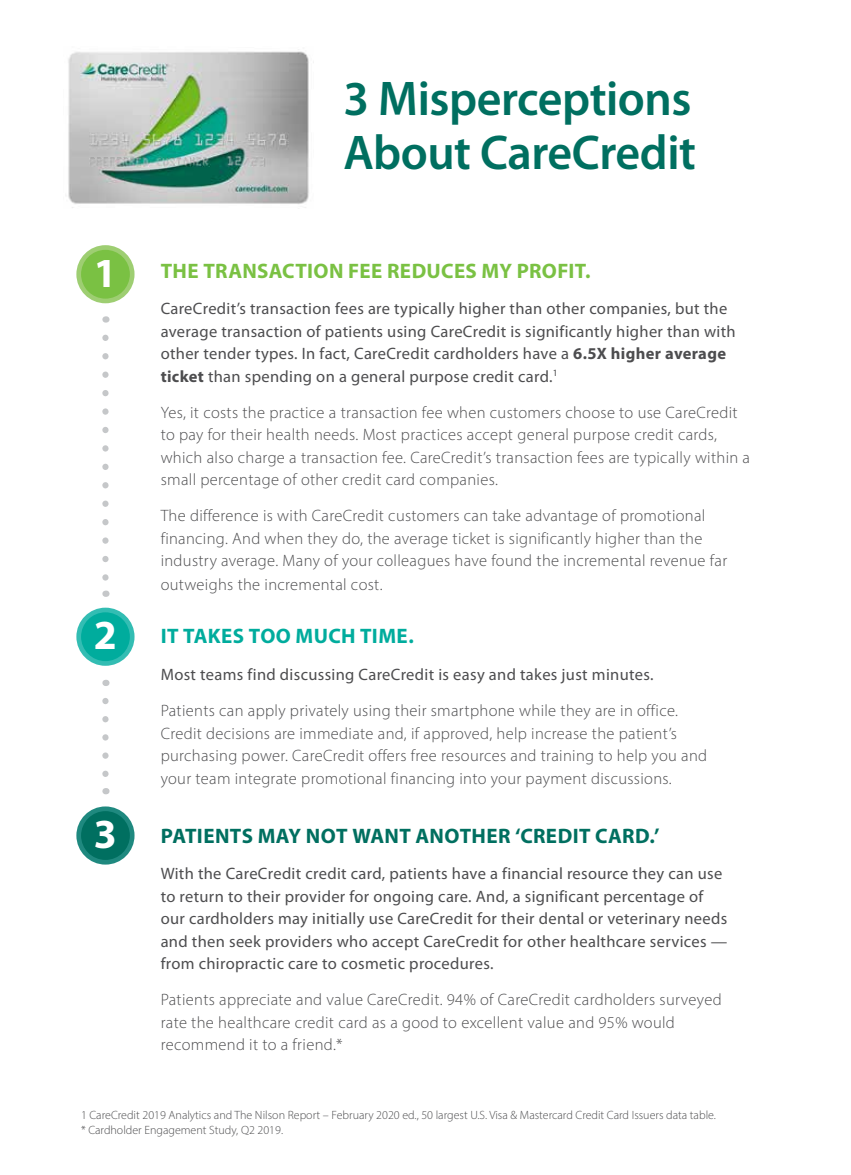
<style>
.page{position:relative;width:851px;height:1175px;background:#fff}
.page>*{position:absolute;margin:0;border:0;box-sizing:border-box;transform-origin:0 0}
.t1{font:600 48.9px/54px "Myriad Pro";letter-spacing:-.01em;color:#006f60}
.t2{font:700 41.4px "Myriad Pro";color:#fff}
.t3{font:700 21px "Myriad Pro";letter-spacing:.015em;color:#006f60}
.t4{font:700 21px "Myriad Pro";letter-spacing:.015em;color:#7ac143}
.t5{font:700 21px "Myriad Pro";letter-spacing:.015em;color:#00ac9d}
.t6{font:300 16.5px/22.5px "Myriad Pro";letter-spacing:.02em;color:#4d4d4f}
.t7{font:16.5px/22.5px "Myriad Pro";letter-spacing:.02em;color:#4d4d4f}
.t8{font:300 12px/15px "Myriad Pro";color:#4d4d4f}
.s1{font-weight:700}
</style>
<div class="page">
<svg style="left:102px;top:338px;width:7px;height:243px"></svg>
<svg style="left:102px;top:701px;width:7px;height:76px"></svg>
<div style="left:79px;top:247px;width:53px;height:54px;background:#7ac143;border-radius:50%"></div>
<div style="left:76px;top:245px;width:58px;height:58px;border:5px solid #9ece72;border-radius:50%"></div>
<div style="left:79px;top:610px;width:53px;height:53px;background:#00ac9d;border-radius:50%"></div>
<div style="left:76px;top:607px;width:58px;height:59px;border:5px solid #33bdb3;border-radius:50%"></div>
<div style="left:79px;top:808px;width:53px;height:54px;background:#006f60;border-radius:50%"></div>
<div style="left:76px;top:806px;width:58px;height:58px;border:5px solid #1f897f;border-radius:50%"></div>
<img style="left:68px;top:51px;width:241px;height:157px">
<img style="left:157px;top:158px;width:50px;height:7px">
<img style="left:227px;top:156px;width:37px;height:9px">
<img style="left:174px;top:134px;width:112px;height:11px">
<h2 class="t2" style="left:94px;top:246px;width:25px">1</h2>
<h2 class="t2" style="left:94px;top:608px;width:25px">2</h2>
<h2 class="t2" style="left:94px;top:807px;width:25px">3</h2>
<h1 class="t1" style="left:343px;top:70px;width:354px">3 Misperceptions<br>About CareCredit</h1>
<p class="t4" style="left:161px;top:257px;width:431px">THE TRANSACTION FEE REDUCES MY PROFIT.</p>
<p class="t7" style="left:161px;top:297px;width:576px">CareCredit’s transaction fees are typically higher than other companies, but the average transaction of patients using CareCredit is significantly higher than with other tender types. In fact, CareCredit cardholders have a <span class="s1">6.5X higher average ticket</span> than spending on a general purpose credit card.<sup>1</sup></p>
<p class="t6" style="left:161px;top:401px;width:591px">Yes, it costs the practice a transaction fee when customers choose to use CareCredit to pay for their health needs. Most practices accept general purpose credit cards, which also charge a transaction fee. CareCredit’s transaction fees are typically within a small percentage of other credit card companies.</p>
<p class="t6" style="left:161px;top:504px;width:568px">The difference is with CareCredit customers can take advantage of promotional financing. And when they do, the average ticket is significantly higher than the industry average. Many of your colleagues have found the incremental revenue far</p>
<p class="t6" style="left:161px;top:573px;width:223px">outweighs the incremental cost.</p>
<p class="t5" style="left:161px;top:622px;width:254px">IT TAKES TOO MUCH TIME.</p>
<p class="t7" style="left:161px;top:663px;width:494px">Most teams find discussing CareCredit is easy and takes just minutes.</p>
<p class="t6" style="left:161px;top:699px;width:548px">Patients can apply privately using their smartphone while they are in office.<br>Credit decisions are immediate and, if approved, help increase the patient’s purchasing power. CareCredit offers free resources and training to help you and your team integrate promotional financing into your payment discussions.</p>
<p class="t3" style="left:161px;top:822px;width:500px">PATIENTS MAY NOT WANT ANOTHER ‘CREDIT CARD.’</p>
<p class="t7" style="left:161px;top:862px;width:568px">With the CareCredit credit card, patients have a financial resource they can use to return to their provider for ongoing care. And, a significant percentage of our cardholders may initially use CareCredit for their dental or veterinary needs and then seek providers who accept CareCredit for other healthcare services — from chiropractic care to cosmetic procedures.</p>
<p class="t6" style="left:161px;top:988px;width:562px">Patients appreciate and value CareCredit. 94% of CareCredit cardholders surveyed rate the healthcare credit card as a good to excellent value and 95% would recommend it to a friend.*</p>
<p class="t8" style="left:81px;top:1107px;width:636px">1 CareCredit 2019 Analytics and The Nilson Report – February 2020 ed., 50 largest U.S. Visa &amp; Mastercard Credit Card Issuers data table. * Cardholder Engagement Study, Q2 2019.</p>
</div>
